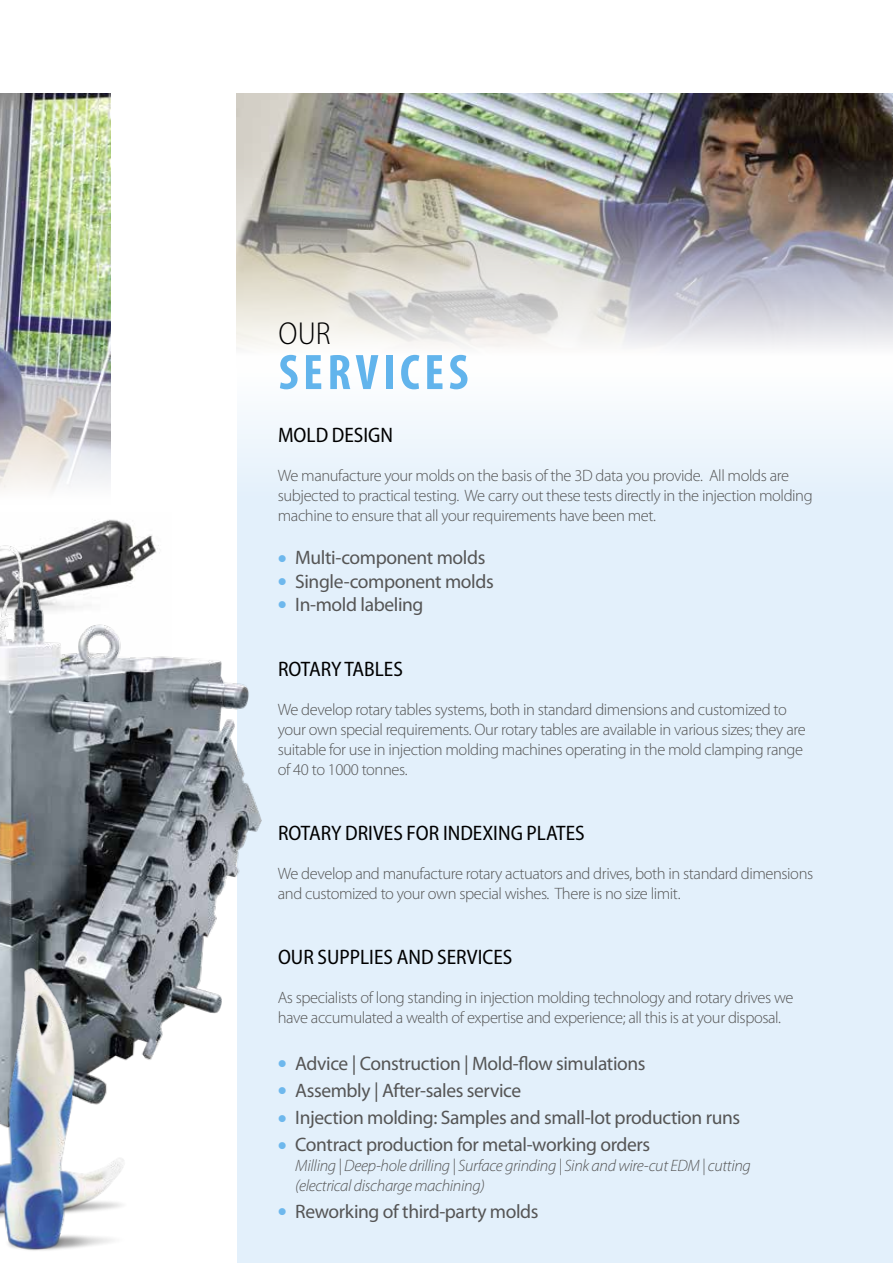
<style>
.page{position:relative;width:893px;height:1263px;background:#fff}
.page>*{position:absolute;margin:0;border:0;box-sizing:border-box;transform-origin:0 0}
.t1{font:700 condensed 50.25px "Myriad Pro";letter-spacing:.09em;color:#62b4ec}
.t2{font:300 semi-condensed 31.8px "Myriad Pro";color:#000}
.t3{font:semi-condensed 21px "Myriad Pro";color:#000}
.t4{font:19.5px "Myriad Pro";letter-spacing:-.02em;color:#555}
.t5{font:300 16.5px/19.8px "Myriad Pro";letter-spacing:-.025em;color:#555}
.t6{font:italic 300 16.5px/19.8px "Myriad Pro";letter-spacing:-.02em;color:#555}
.s1{color:#6eb8ed}
</style>
<div class="page">
<img style="left:0;top:94px;width:111px;height:396px">
<div style="left:237px;top:368px;width:656px;height:895px;background:#e3f0fb"></div>
<img style="left:237px;top:94px;width:656px;height:255px">
<img style="left:60px;top:519px;width:93px;height:20px">
<img style="left:0;top:539px;width:262px;height:475px">
<img style="left:0;top:950px;width:189px;height:301px">
<h2 class="t2" style="left:279px;top:316px;width:54px">OUR</h2>
<h1 class="t1" style="left:279px;top:345px;width:191px">SERVICES</h1>
<p class="t3" style="left:278px;top:423px;width:117px">MOLD DESIGN</p>
<p class="t5" style="left:278px;top:466px;width:536px">We manufacture your molds on the basis of the 3D data you provide. All molds are subjected to practical testing. We carry out these tests directly in the injection molding machine to ensure that all your requirements have been met.</p>
<p class="t4" style="left:278px;top:545px;width:209px"><span class="s1">●</span> Multi-component molds</p>
<p class="t4" style="left:278px;top:569px;width:218px"><span class="s1">●</span> Single-component molds</p>
<p class="t4" style="left:278px;top:592px;width:147px"><span class="s1">●</span> In-mold labeling</p>
<p class="t3" style="left:278px;top:657px;width:126px">ROTARY TABLES</p>
<p class="t5" style="left:278px;top:700px;width:529px">We develop rotary tables systems, both in standard dimensions and customized to your own special requirements. Our rotary tables are available in various sizes; they are suitable for use in injection molding machines operating in the mold clamping range of 40 to 1000 tonnes.</p>
<p class="t3" style="left:278px;top:821px;width:308px">ROTARY DRIVES FOR INDEXING PLATES</p>
<p class="t5" style="left:278px;top:864px;width:537px">We develop and manufacture rotary actuators and drives, both in standard dimensions and customized to your own special wishes. There is no size limit.</p>
<p class="t3" style="left:278px;top:945px;width:236px">OUR SUPPLIES AND SERVICES</p>
<p class="t5" style="left:278px;top:988px;width:517px">As specialists of long standing in injection molding technology and rotary drives we have accumulated a wealth of expertise and experience; all this is at your disposal.</p>
<p class="t4" style="left:278px;top:1051px;width:369px"><span class="s1">●</span> Advice | Construction | Mold-flow simulations</p>
<p class="t4" style="left:278px;top:1078px;width:245px"><span class="s1">●</span> Assembly | After-sales service</p>
<p class="t4" style="left:278px;top:1105px;width:464px"><span class="s1">●</span> Injection molding: Samples and small-lot production runs</p>
<p class="t4" style="left:278px;top:1132px;width:374px"><span class="s1">●</span> Contract production for metal-working orders</p>
<p class="t6" style="left:295px;top:1156px;width:457px">Milling | Deep-hole drilling | Surface grinding | Sink and wire-cut EDM | cutting (electrical discharge machining)</p>
<p class="t4" style="left:278px;top:1199px;width:262px"><span class="s1">●</span> Reworking of third-party molds</p>
</div>
